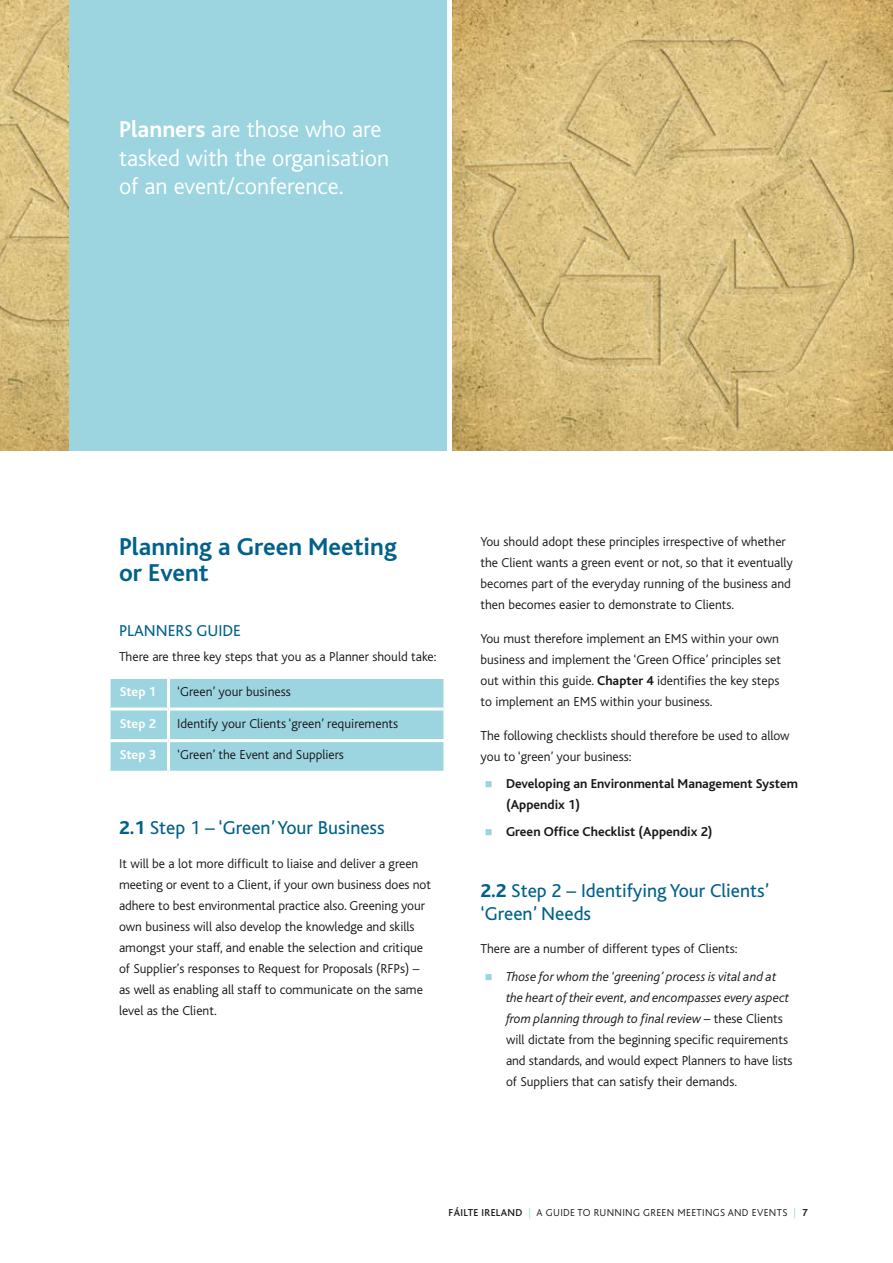
<style>
.page{position:relative;width:893px;height:1263px;background:#fff}
.page>*{position:absolute;margin:0;border:0;box-sizing:border-box;transform-origin:0 0}
.t1{font:700 25.5px/25.5px "Bliss";color:#00618b}
.t2{font:300 24px/28.5px "Bliss";color:#fff}
.t3{font:19.5px/22.5px "Bliss";color:#00618b}
.t4{font:16.5px "Bliss";color:#00618b}
.t5{font:300 13.5px/21px "Bliss";color:#1a171b}
.t6{font:700 13.5px/21px "Bliss";color:#1a171b}
.t7{font:700 13.5px "Bliss";color:#fff}
.t8{font:300 10.5px "Bliss";letter-spacing:.03em;color:#1a171b}
.s1{font-weight:700}
.s2{font-weight:800}
.s3{color:#9cd5e0}
.s4{font-style:italic}
.s5{font-weight:500}
</style>
<div class="page">
<div style="left:66px;top:0;width:380px;height:451px;background:#9cd5e0"></div>
<img style="left:453px;top:0;width:440px;height:451px">
<img style="left:0;top:0;width:68px;height:451px">
<div style="left:111px;top:679px;width:332px;height:92px;background:#9cd5e0"></div>
<hr style="left:167px;top:679px;width:3px;height:28px;background:#fff">
<hr style="left:108px;top:707px;width:61px;height:3px;background:#fff">
<hr style="left:169px;top:707px;width:277px;height:3px;background:#fff">
<hr style="left:167px;top:710px;width:3px;height:29px;background:#fff">
<hr style="left:108px;top:739px;width:61px;height:3px;background:#fff">
<hr style="left:169px;top:739px;width:277px;height:3px;background:#fff">
<hr style="left:167px;top:742px;width:3px;height:29px;background:#fff">
<h2 class="t2" style="left:119px;top:116px;width:272px"><span class="s1">Planners</span> are those who are tasked with the organisation of an event/conference.</h2>
<h1 class="t1" style="left:119px;top:535px;width:279px">Planning a Green Meeting or Event</h1>
<p class="t4" style="left:119px;top:622px;width:19px">Planners</p>
<p class="t4" style="left:196px;top:622px;width:20px">Guide</p>
<p class="t5" style="left:119px;top:646px;width:319px">There are three key steps that you as a Planner should take:</p>
<p class="t7" style="left:120px;top:685px;width:38px">Step 1</p>
<p class="t5" style="left:177px;top:682px;width:115px">‘Green’ your business</p>
<p class="t7" style="left:120px;top:716px;width:38px">Step 2</p>
<p class="t5" style="left:177px;top:713px;width:223px">Identify your Clients ‘green’ requirements</p>
<p class="t7" style="left:120px;top:748px;width:38px">Step 3</p>
<p class="t5" style="left:177px;top:745px;width:168px">‘Green’ the Event and Suppliers</p>
<h3 class="t3" style="left:119px;top:817px;width:267px"><span class="s2">2.1</span> Step 1 – ‘Green’ Your Business</h3>
<p class="t5" style="left:119px;top:853px;width:313px">It will be a lot more difficult to liaise and deliver a green meeting or event to a Client, if your own business does not adhere to best environmental practice also. Greening your own business will also develop the knowledge and skills amongst your staff, and enable the selection and critique of Supplier’s responses to Request for Proposals (RFPs) – as well as enabling all staff to communicate on the same level as the Client.</p>
<p class="t5" style="left:480px;top:531px;width:314px">You should adopt these principles irrespective of whether the Client wants a green event or not, so that it eventually becomes part of the everyday running of the business and then becomes easier to demonstrate to Clients.</p>
<p class="t5" style="left:480px;top:628px;width:302px">You must therefore implement an EMS within your own business and implement the ‘Green Office’ principles set out within this guide. <span class="s1">Chapter 4</span> identifies the key steps to implement an EMS within your business.</p>
<p class="t5" style="left:480px;top:725px;width:311px">The following checklists should therefore be used to allow you to ‘green’ your business:</p>
<p class="t6" style="left:506px;top:773px;width:293px;text-indent:-21px"><span class="s3">■</span> Developing an Environmental Management System (Appendix 1)</p>
<p class="t6" style="left:485px;top:822px;width:229px"><span class="s3">■</span> Green Office Checklist (Appendix 2)</p>
<h3 class="t3" style="left:480px;top:880px;width:290px"><span class="s2">2.2</span> Step 2 – Identifying Your Clients’ ‘Green’ Needs</h3>
<p class="t5" style="left:480px;top:939px;width:258px">There are a number of different types of Clients:</p>
<p class="t5" style="left:506px;top:966px;width:288px;text-indent:-21px"><span class="s3">■</span> <span class="s4">Those for whom the ‘greening’ process is vital and at the heart of their event, and encompasses every aspect from planning through to final review</span> – these Clients will dictate from the beginning specific requirements and standards, and would expect Planners to have lists of Suppliers that can satisfy their demands.</p>
<p class="t8" style="left:449px;top:1207px;width:349px"><span class="s5">FÁILTE IRELAND</span> <span class="s3">|</span> A GUIDE TO RUNNING GREEN MEETINGS AND EVENTS <span class="s3">|</span></p>
</div>
